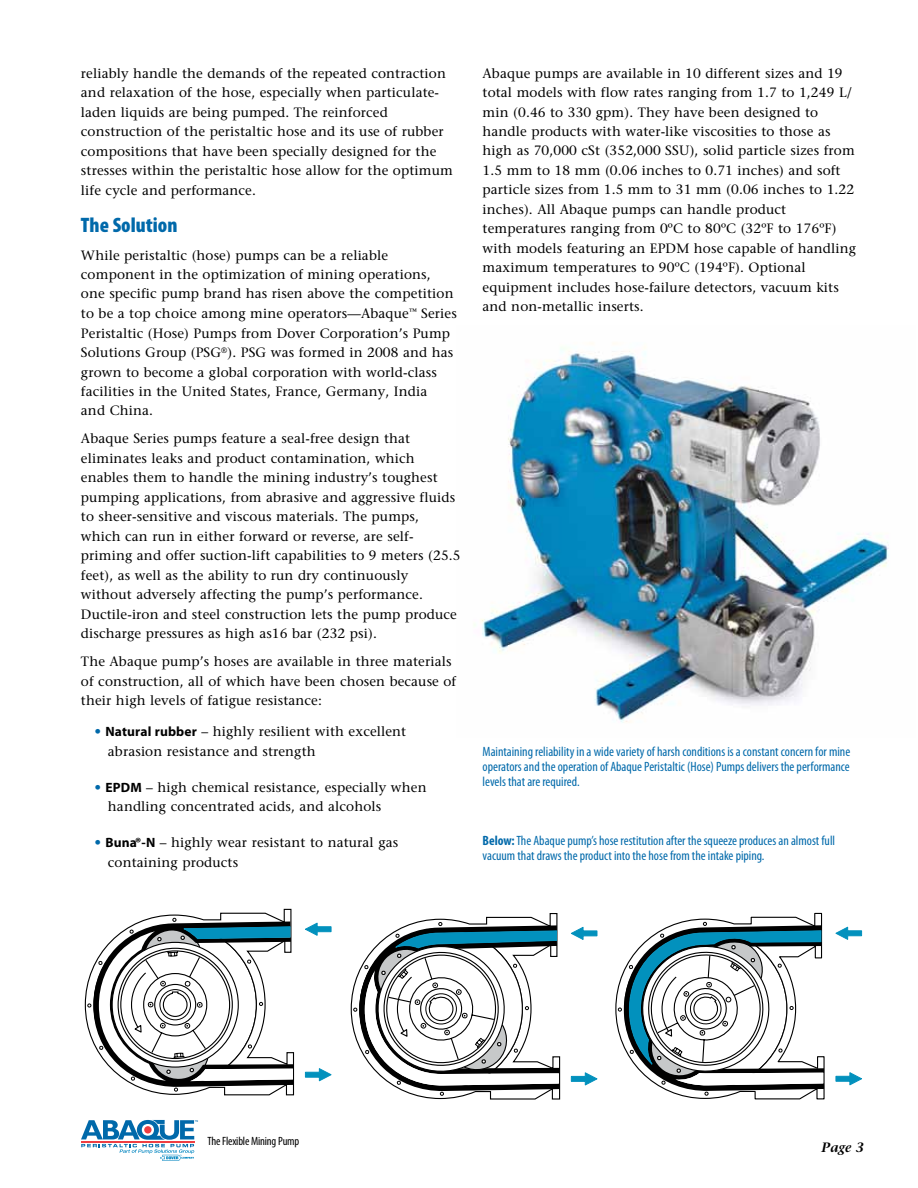
<style>
.page{position:relative;width:918px;height:1188px;background:#fff}
.page>*{position:absolute;margin:0;border:0;box-sizing:border-box;transform-origin:0 0}
.t1{font:900 condensed 21px "Myriad Pro";color:#0069aa}
.t2{font:13.5px/19.5px "Stone Serif";letter-spacing:.01em;color:#000}
.t3{font:condensed 13.5px/15px "Myriad Pro";color:#0069aa;text-align:justify}
.t4{font:italic 600 13.5px "Stone Serif";color:#000}
.t5{font:condensed 12px "Myriad Pro";letter-spacing:-.015em;color:#000}
.s1{color:#0069aa}
.s2{font-family:"Myriad Pro";font-weight:700}
.s3{font-weight:700}
</style>
<div class="page">
<img style="left:474px;top:343px;width:415px;height:380px">
<svg style="left:81px;top:1120px;width:117px;height:41px"></svg>
<svg style="left:835px;top:926px;width:27px;height:14px"></svg>
<svg style="left:835px;top:1072px;width:27px;height:14px"></svg>
<svg style="left:615px;top:912px;width:210px;height:188px"></svg>
<svg style="left:571px;top:927px;width:27px;height:13px"></svg>
<svg style="left:571px;top:1072px;width:27px;height:14px"></svg>
<svg style="left:350px;top:913px;width:211px;height:187px"></svg>
<svg style="left:305px;top:922px;width:27px;height:14px"></svg>
<svg style="left:305px;top:1068px;width:27px;height:14px"></svg>
<svg style="left:84px;top:908px;width:211px;height:188px"></svg>
<p class="t2" style="left:81px;top:63px;width:373px">reliably handle the demands of the repeated contraction and relaxation of the hose, especially when particulate&shy;laden liquids are being pumped. The reinforced construction of the peristaltic hose and its use of rubber compositions that have been specially designed for the stresses within the peristaltic hose allow for the optimum life cycle and performance.</p>
<h1 class="t1" style="left:81px;top:213px;width:98px">The Solution</h1>
<p class="t2" style="left:81px;top:245px;width:377px">While peristaltic (hose) pumps can be a reliable component in the optimization of mining operations, one specific pump brand has risen above the competition to be a top choice among mine operators—Abaque<sup>™</sup> Series Peristaltic (Hose) Pumps from Dover Corporation’s Pump Solutions Group (PSG<sup>®</sup>). PSG was formed in 2008 and has grown to become a global corporation with world-class facilities in the United States, France, Germany, India<br>and China.</p>
<p class="t2" style="left:81px;top:429px;width:381px">Abaque Series pumps feature a seal-free design that eliminates leaks and product contamination, which enables them to handle the mining industry’s toughest pumping applications, from abrasive and aggressive fluids to sheer-sensitive and viscous materials. The pumps, which can run in either forward or reverse, are self&shy;priming and offer suction-lift capabilities to 9 meters (25.5 feet), as well as the ability to run dry continuously without adversely affecting the pump’s performance.<br>Ductile-iron and steel construction lets the pump produce discharge pressures as high as16 bar (232 psi).</p>
<p class="t2" style="left:81px;top:652px;width:377px">The Abaque pump’s hoses are available in three materials of construction, all of which have been chosen because of their high levels of fatigue resistance:</p>
<p class="t2" style="left:108px;top:722px;width:300px;text-indent:-14px"><span class="s1">•</span> <span class="s2">Natural rubber</span> – highly resilient with excellent abrasion resistance and strength</p>
<p class="t2" style="left:108px;top:777px;width:320px;text-indent:-14px"><span class="s1">•</span> <span class="s2">EPDM</span> – high chemical resistance, especially when handling concentrated acids, and alcohols</p>
<p class="t2" style="left:108px;top:833px;width:292px;text-indent:-14px"><span class="s1">•</span> <span class="s2">Buna®-N</span> – highly wear resistant to natural gas containing products</p>
<p class="t2" style="left:483px;top:63px;width:375px">Abaque pumps are available in 10 different sizes and 19 total models with flow rates ranging from 1.7 to 1,249 L/ min (0.46 to 330 gpm). They have been designed to handle products with water-like viscosities to those as high as 70,000 cSt (352,000 SSU), solid particle sizes from 1.5 mm to 18 mm (0.06 inches to 0.71 inches) and soft particle sizes from 1.5 mm to 31 mm (0.06 inches to 1.22 inches). All Abaque pumps can handle product temperatures ranging from 0ºC to 80ºC (32ºF to 176ºF) with models featuring an EPDM hose capable of handling maximum temperatures to 90ºC (194ºF). Optional equipment includes hose-failure detectors, vacuum kits and non-metallic inserts.</p>
<p class="t3" style="left:483px;top:745px;width:369px">Maintaining reliability in a wide variety of harsh conditions is a constant concern for mine operators and the operation of Abaque Peristaltic (Hose) Pumps delivers the performance levels that are required.</p>
<p class="t3" style="left:483px;top:833px;width:354px"><span class="s3">Below:</span> The Abaque pump’s hose restitution after the squeeze produces an almost full vacuum that draws the product into the hose from the intake piping.</p>
<p class="t5" style="left:207px;top:1135px;width:93px">The Flexible Mining Pump</p>
<p class="t4" style="left:822px;top:1139px;width:44px">Page 3</p>
</div>
